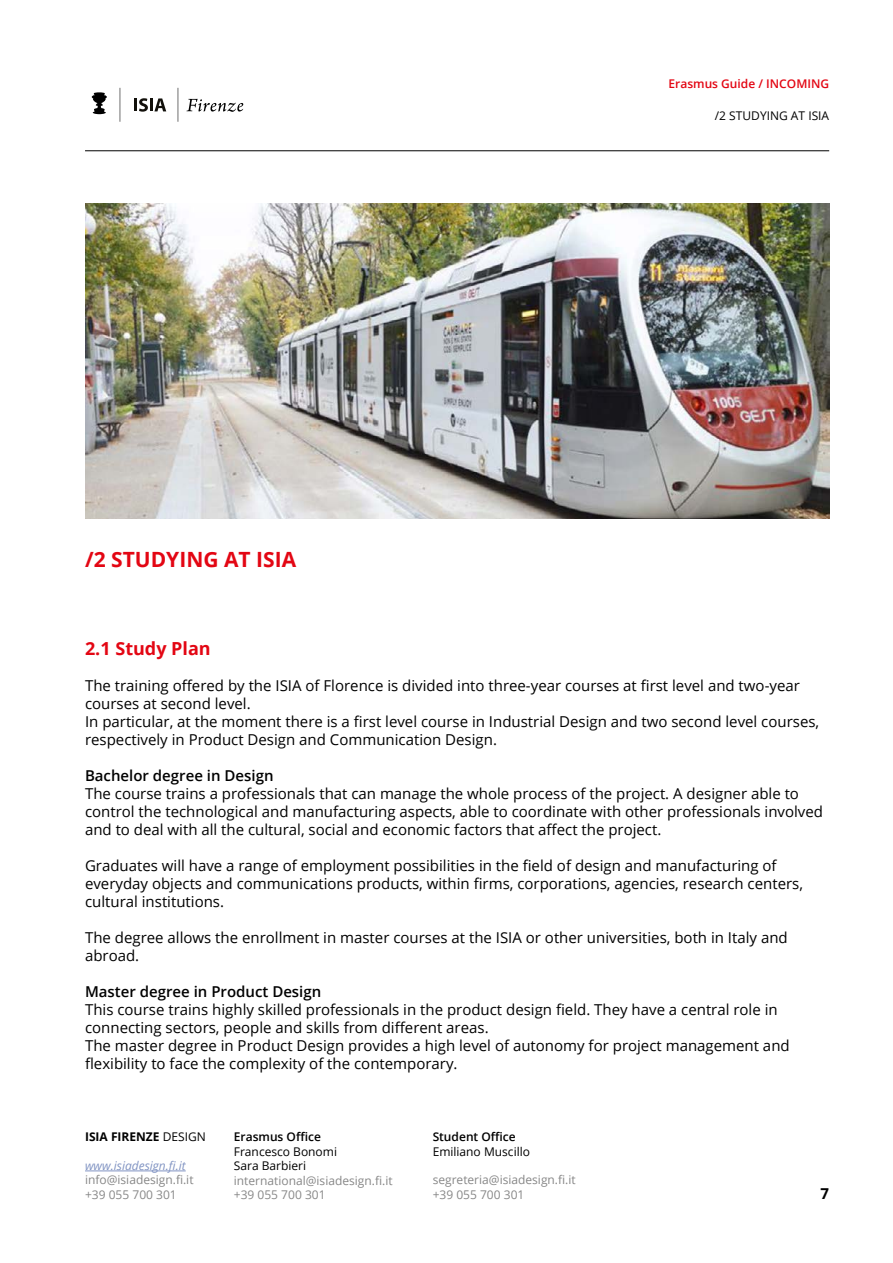
<style>
.page{position:relative;width:893px;height:1263px;background:#fff}
.page>*{position:absolute;margin:0;border:0;box-sizing:border-box;transform-origin:0 0}
.t1{font:700 21px "Open Sans";color:#e30613}
.t2{font:700 18px "Open Sans";color:#e30613}
.t3{font:15px/18px "Open Sans";color:#000}
.t4{font:600 15px "Open Sans";color:#000}
.t5{font:700 15px "Open Sans";color:#000}
.t6{font:12px/14.4px "Open Sans";color:#878787}
.t7{font:12px/14.4px "Open Sans";color:#000}
.t8{font:600 12px "Open Sans";color:#000}
.t9{font:600 12px "Open Sans";color:#e30613}
.t10{font:italic 12px "Open Sans";color:#8194c3}
.t11{font:700 12px "Open Sans";color:#000}
.s1{font-weight:400}
</style>
<div class="page">
<hr style="left:85px;top:151px;width:744px;height:1px;background:#000">
<svg style="left:187px;top:99px;width:56px;height:13px"></svg>
<svg style="left:134px;top:98px;width:32px;height:14px"></svg>
<hr style="left:178px;top:88px;width:1px;height:34px;background:#706f6f">
<hr style="left:120px;top:88px;width:1px;height:34px;background:#706f6f">
<svg style="left:92px;top:92px;width:15px;height:22px"></svg>
<hr style="left:85px;top:1170px;width:101px;height:1px;background:#8194c3">
<img style="left:85px;top:203px;width:744px;height:316px">
<p class="t9" style="left:668px;top:75px;width:162px">Erasmus Guide / INCOMING</p>
<h1 class="t1" style="left:85px;top:544px;width:213px">/2 STUDYING AT ISIA</h1>
<p class="t7" style="left:715px;top:108px;width:116px">/2 STUDYING AT ISIA</p>
<p class="t2" style="left:85px;top:635px;width:127px">2.1 Study Plan</p>
<p class="t3" style="left:85px;top:676px;width:736px">The training offered by the ISIA of Florence is divided into three-year courses at first level and two-year courses at second level.<br>In particular, at the moment there is a first level course in Industrial Design and two second level courses, respectively in Product Design and Communication Design.</p>
<p class="t4" style="left:85px;top:765px;width:190px">Bachelor degree in Design</p>
<p class="t3" style="left:85px;top:784px;width:739px">The course trains a professionals that can manage the whole process of the project. A designer able to control the technological and manufacturing aspects, able to coordinate with other professionals involved and to deal with all the cultural, social and economic factors that affect the project.</p>
<p class="t3" style="left:85px;top:856px;width:719px">Graduates will have a range of employment possibilities in the field of design and manufacturing of everyday objects and communications products, within firms, corporations, agencies, research centers, cultural institutions.</p>
<p class="t3" style="left:85px;top:928px;width:704px">The degree allows the enrollment in master courses at the ISIA or other universities, both in Italy and abroad.</p>
<p class="t4" style="left:85px;top:981px;width:238px">Master degree in Product Design</p>
<p class="t3" style="left:85px;top:1000px;width:706px">This course trains highly skilled professionals in the product design field. They have a central role in connecting sectors, people and skills from different areas.<br>The master degree in Product Design provides a high level of autonomy for project management and flexibility to face the complexity of the contemporary.</p>
<p class="t11" style="left:85px;top:1128px;width:122px">ISIA FIRENZE <span class="s1">DESIGN</span></p>
<p class="t10" style="left:85px;top:1157px;width:102px">www.isiadesign.fi.it</p>
<p class="t6" style="left:85px;top:1172px;width:110px">info@isiadesign.fi.it +39 055 700 301</p>
<p class="t8" style="left:234px;top:1129px;width:89px">Erasmus Office</p>
<p class="t7" style="left:234px;top:1144px;width:105px">Francesco Bonomi<br>Sara Barbieri</p>
<p class="t6" style="left:234px;top:1173px;width:160px">international@isiadesign.fi.it +39 055 700 301</p>
<p class="t8" style="left:433px;top:1128px;width:85px">Student Office</p>
<p class="t7" style="left:433px;top:1144px;width:99px">Emiliano Muscillo</p>
<p class="t6" style="left:433px;top:1172px;width:145px">segreteria@isiadesign.fi.it +39 055 700 301</p>
<p class="t5" style="left:821px;top:1183px;width:10px">7</p>
</div>
